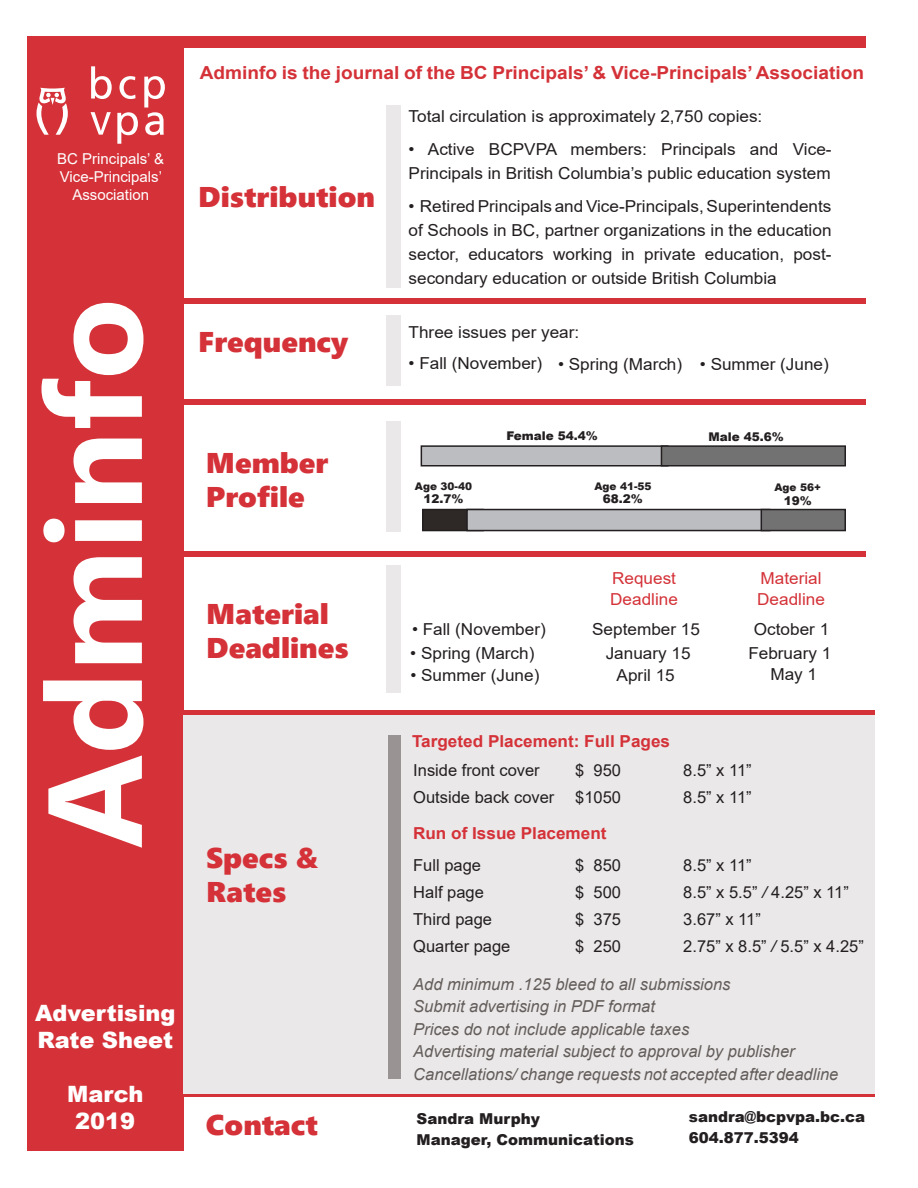
<style>
.page{position:relative;width:918px;height:1188px;background:#fff}
.page>*{position:absolute;margin:0;border:0;box-sizing:border-box;transform-origin:0 0}
.t1{font:700 133.5px "Segoe UI";color:#fff}
.t2{font:28.5px "Segoe UI Black";color:#d43238;scale:1.04 1}
.t3{font:900 22.5px "Arial";color:#fff}
.t4{font:700 18px "Arial";color:#d43238;scale:1.06 1}
.t5{font:16.5px/24px "Arial";color:#231f20;scale:1.04 1}
.t6{font:italic 16.5px "Arial";color:#635e5b}
.t7{font:16.5px "Arial";color:#231f20}
.t8{font:700 16.5px "Arial";color:#d43238;scale:1.04 1}
.t9{font:16.5px "Arial";color:#d43238;scale:1.04 1}
.t10{font:900 15px "Arial";color:#231f20}
.t11{font:15px "Arial";color:#fff}
.t12{font:900 12px "Arial";color:#231f20}
.t13{font:900 10.5px "Arial";color:#231f20}
.s1{font-style:italic}
</style>
<div class="page">
<div style="left:27px;top:37px;width:157px;height:1114px;background:#d43238"></div>
<div style="left:182px;top:37px;width:684px;height:11px;background:#d43238"></div>
<div style="left:182px;top:399px;width:684px;height:6px;background:#d43238"></div>
<div style="left:182px;top:298px;width:684px;height:6px;background:#d43238"></div>
<div style="left:182px;top:551px;width:684px;height:6px;background:#d43238"></div>
<div style="left:182px;top:710px;width:692px;height:6px;background:#d43238"></div>
<div style="left:182px;top:1091px;width:692px;height:6px;background:#d43238"></div>
<div style="left:183px;top:715px;width:691px;height:379px;background:#ebe8e9"></div>
<svg style="left:91px;top:66px;width:21px;height:33px"></svg>
<svg style="left:119px;top:76px;width:17px;height:23px"></svg>
<svg style="left:117px;top:112px;width:21px;height:32px"></svg>
<svg style="left:144px;top:76px;width:21px;height:59px"></svg>
<svg style="left:91px;top:112px;width:20px;height:23px"></svg>
<svg style="left:37px;top:88px;width:31px;height:47px"></svg>
<div style="left:386px;top:105px;width:14px;height:183px;background:#ebe8e9"></div>
<div style="left:386px;top:422px;width:14px;height:110px;background:#ebe8e9"></div>
<div style="left:421px;top:446px;width:247px;height:20px;background:#bcbdc0"></div>
<div style="left:421px;top:445px;width:248px;height:21px;border:2px solid #231f20"></div>
<div style="left:661px;top:446px;width:184px;height:20px;background:#717271"></div>
<div style="left:661px;top:445px;width:185px;height:21px;border:2px solid #231f20"></div>
<div style="left:423px;top:510px;width:60px;height:21px;background:#2e2926"></div>
<div style="left:422px;top:509px;width:62px;height:22px;border:2px solid #231f20"></div>
<div style="left:467px;top:510px;width:303px;height:21px;background:#bcbdc0"></div>
<div style="left:466px;top:509px;width:304px;height:22px;border:2px solid #231f20"></div>
<div style="left:761px;top:510px;width:84px;height:21px;background:#717271"></div>
<div style="left:761px;top:509px;width:85px;height:22px;border:2px solid #231f20"></div>
<div style="left:386px;top:315px;width:14px;height:71px;background:#ebe8e9"></div>
<div style="left:386px;top:566px;width:15px;height:127px;background:#ebe8e9"></div>
<div style="left:388px;top:735px;width:12px;height:344px;background:#999493"></div>
<p class="t11" style="left:57px;top:148px;width:108px">BC Principals’ &amp;</p>
<p class="t11" style="left:60px;top:166px;width:104px">Vice-Principals’</p>
<p class="t11" style="left:72px;top:184px;width:78px">Association</p>
<p class="t1" style="left:-31px;top:848px;width:552px;rotate:-90deg">Adminfo</p>
<p class="t3" style="left:35px;top:996px;width:142px">Advertising</p>
<p class="t3" style="left:37px;top:1023px;width:137px">Rate Sheet</p>
<p class="t3" style="left:67px;top:1077px;width:78px">March</p>
<p class="t3" style="left:75px;top:1104px;width:62px">2019</p>
<p class="t4" style="left:200px;top:60px;width:628px">Adminfo is the journal of the BC Principals’ &amp; Vice-Principals’ Association</p>
<p class="t2" style="left:198px;top:176px;width:171px">Distribution</p>
<p class="t2" style="left:198px;top:322px;width:146px">Frequency</p>
<p class="t2" style="left:206px;top:442px;width:119px">Member</p>
<p class="t2" style="left:206px;top:476px;width:96px">Profile</p>
<p class="t2" style="left:206px;top:593px;width:119px">Material</p>
<p class="t2" style="left:206px;top:627px;width:138px">Deadlines</p>
<p class="t2" style="left:206px;top:837px;width:109px">Specs &amp;</p>
<p class="t2" style="left:206px;top:871px;width:79px">Rates</p>
<p class="t5" style="left:409px;top:104px;width:342px">Total circulation is approximately 2,750 copies:</p>
<p class="t5" style="left:409px;top:137px;width:408px">• Active BCPVPA members: Principals and Vice-<br>Principals in British Columbia’s public education system</p>
<p class="t5" style="left:409px;top:194px;width:408px;text-align:justify">• Retired Principals and Vice-Principals, Superintendents of Schools in BC, partner organizations in the education sector, educators working in private education, post&shy;secondary education or outside British Columbia</p>
<p class="t5" style="left:409px;top:320px;width:166px">Three issues per year:</p>
<p class="t5" style="left:409px;top:351px;width:130px">• Fall (November)</p>
<p class="t5" style="left:558px;top:352px;width:121px">• Spring (March)</p>
<p class="t5" style="left:700px;top:352px;width:126px">• Summer (June)</p>
<p class="t13" style="left:415px;top:478px;width:59px">Age 30-40</p>
<p class="t12" style="left:424px;top:490px;width:42px">12.7%</p>
<p class="t12" style="left:506px;top:427px;width:93px">Female 54.4%</p>
<p class="t12" style="left:708px;top:428px;width:77px">Male 45.6%</p>
<p class="t13" style="left:594px;top:478px;width:59px">Age 41-55</p>
<p class="t12" style="left:603px;top:490px;width:42px">68.2%</p>
<p class="t9" style="left:612px;top:567px;width:63px">Request</p>
<p class="t9" style="left:610px;top:588px;width:67px">Deadline</p>
<p class="t13" style="left:774px;top:480px;width:48px">Age 56+</p>
<p class="t12" style="left:784px;top:492px;width:30px">19%</p>
<p class="t9" style="left:761px;top:567px;width:60px">Material</p>
<p class="t9" style="left:757px;top:588px;width:67px">Deadline</p>
<p class="t5" style="left:412px;top:617px;width:130px">• Fall (November)</p>
<p class="t5" style="left:410px;top:641px;width:121px">• Spring (March)</p>
<p class="t5" style="left:410px;top:663px;width:126px">• Summer (June)</p>
<p class="t5" style="left:592px;top:617px;width:105px">September 15</p>
<p class="t5" style="left:754px;top:617px;width:74px">October 1</p>
<p class="t5" style="left:617px;top:663px;width:57px">April 15</p>
<p class="t5" style="left:770px;top:662px;width:46px">May 1</p>
<p class="t5" style="left:606px;top:641px;width:83px">January 15</p>
<p class="t5" style="left:748px;top:641px;width:81px">February 1</p>
<p class="t8" style="left:412px;top:729px;width:250px">Targeted Placement: Full Pages</p>
<p class="t7" style="left:413px;top:759px;width:128px">Inside front cover</p>
<p class="t7" style="left:575px;top:759px;width:47px">$ 950</p>
<p class="t7" style="left:683px;top:759px;width:70px">8.5” x 11”</p>
<p class="t7" style="left:413px;top:786px;width:143px">Outside back cover</p>
<p class="t7" style="left:575px;top:786px;width:47px">$1050</p>
<p class="t7" style="left:683px;top:786px;width:70px">8.5” x 11”</p>
<p class="t8" style="left:413px;top:821px;width:188px">Run of Issue Placement</p>
<p class="t7" style="left:413px;top:854px;width:69px">Full page</p>
<p class="t7" style="left:575px;top:854px;width:47px">$ 850</p>
<p class="t7" style="left:683px;top:854px;width:70px">8.5” x 11”</p>
<p class="t7" style="left:413px;top:881px;width:72px">Half page</p>
<p class="t7" style="left:575px;top:881px;width:47px">$ 500</p>
<p class="t7" style="left:683px;top:881px;width:167px">8.5” x 5.5” <span class="s1">/</span> 4.25” x 11”</p>
<p class="t7" style="left:413px;top:908px;width:80px">Third page</p>
<p class="t7" style="left:575px;top:908px;width:47px">$ 375</p>
<p class="t7" style="left:683px;top:908px;width:79px">3.67” x 11”</p>
<p class="t7" style="left:413px;top:935px;width:99px">Quarter page</p>
<p class="t7" style="left:575px;top:935px;width:47px">$ 250</p>
<p class="t7" style="left:683px;top:935px;width:182px">2.75” x 8.5” <span class="s1">/</span> 5.5” x 4.25”</p>
<p class="t6" style="left:413px;top:974px;width:319px">Add minimum .125 bleed to all submissions</p>
<p class="t6" style="left:413px;top:996px;width:243px">Submit advertising in PDF format</p>
<p class="t6" style="left:413px;top:1019px;width:278px">Prices do not include applicable taxes</p>
<p class="t6" style="left:413px;top:1041px;width:383px">Advertising material subject to approval by publisher</p>
<p class="t6" style="left:413px;top:1064px;width:427px">Cancellations/ change requests not accepted after deadline</p>
<p class="t2" style="left:206px;top:1104px;width:109px">Contact</p>
<p class="t10" style="left:417px;top:1107px;width:125px">Sandra Murphy</p>
<p class="t10" style="left:417px;top:1128px;width:219px">Manager, Communications</p>
<p class="t10" style="left:689px;top:1106px;width:178px">sandra@bcpvpa.bc.ca</p>
<p class="t10" style="left:689px;top:1127px;width:112px">604.877.5394</p>
</div>
